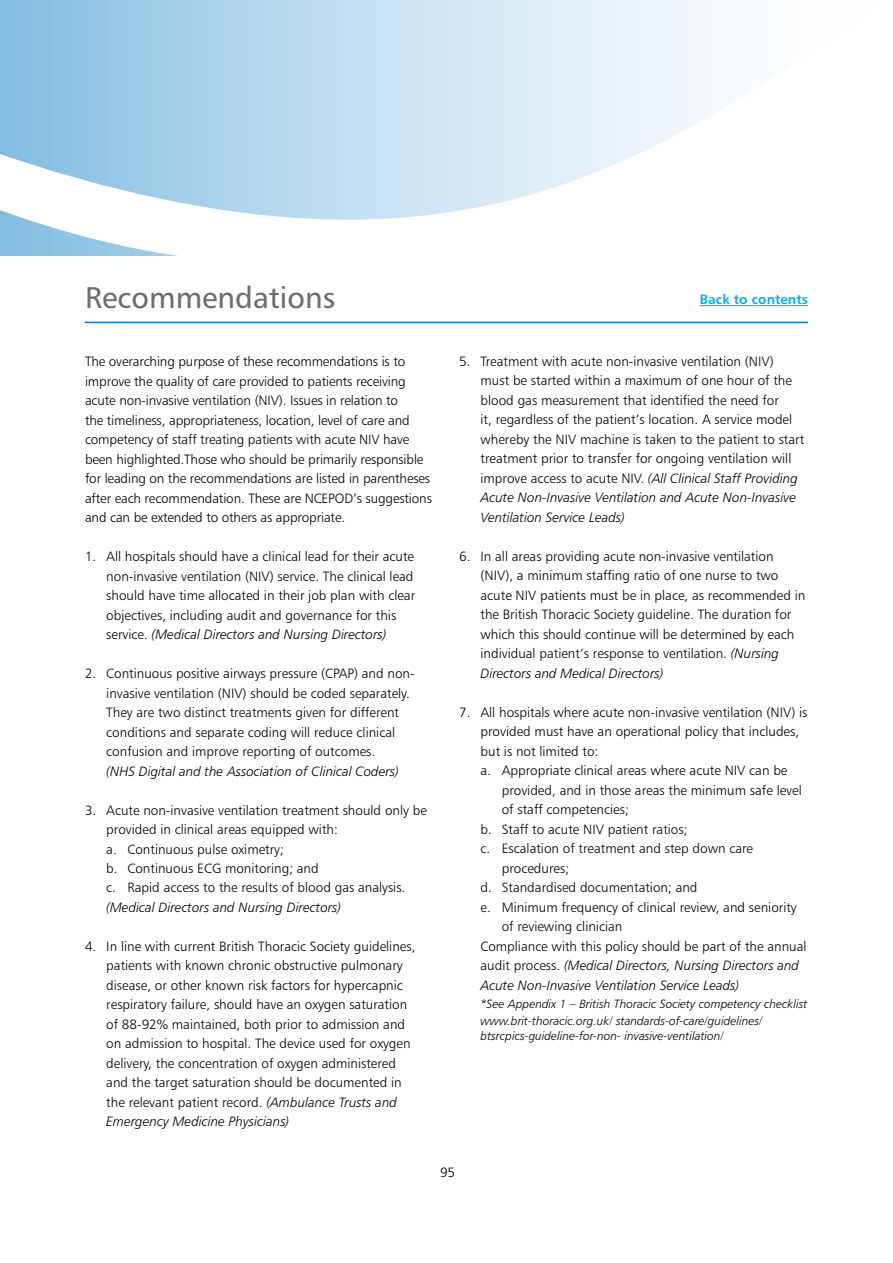
<style>
.page{position:relative;width:893px;height:1263px;background:#fff}
.page>*{position:absolute;margin:0;border:0;box-sizing:border-box;transform-origin:0 0}
.t1{font:30px "Humanist 777 BT Roman B";color:#6d6e71}
.t2{font:13.5px/19.5px "Humanist 777 BT Light B";color:#000}
.t3{font:13.5px/19.5px "Humanist 777 BT Light Italic B";color:#000}
.t4{font:13.5px "Humanist 777 BT Bold B";color:#00aeef}
.t5{font:12px/16.5px "Humanist 777 BT Light Italic B";color:#000}
.s1{font-family:"Humanist 777 BT Light B"}
.s2{font-family:"Humanist 777 BT Light Italic B"}
</style>
<div class="page">
<svg style="left:0;top:2px;width:370px;height:254px"></svg>
<hr style="left:85px;top:322px;width:723px;height:1px;background:#0079c1">
<svg style="left:370px;top:0;width:359px;height:220px"></svg>
<hr style="left:700px;top:305px;width:108px;height:1px;background:#00aeef">
<h1 class="t1" style="left:85px;top:278px;width:252px">Recommendations</h1>
<p class="t4" style="left:700px;top:291px;width:109px">Back to contents</p>
<p class="t2" style="left:85px;top:351px;width:348px">The overarching purpose of these recommendations is to improve the quality of care provided to patients receiving acute non-invasive ventilation (NIV). Issues in relation to<br>the timeliness, appropriateness, location, level of care and competency of staff treating patients with acute NIV have been highlighted.Those who should be primarily responsible for leading on the recommendations are listed in parentheses after each recommendation. These are NCEPOD’s suggestions and can be extended to others as appropriate.</p>
<p class="t2" style="left:106px;top:546px;width:310px;text-align:justify;text-indent:-21px">1. All hospitals should have a clinical lead for their acute non-invasive ventilation (NIV) service. The clinical lead should have time allocated in their job plan with clear objectives, including audit and governance for this</p>
<p class="t3" style="left:106px;top:624px;width:282px"><span class="s1">service.</span> (Medical Directors and Nursing Directors)</p>
<p class="t2" style="left:106px;top:663px;width:310px;text-indent:-21px">2. Continuous positive airways pressure (CPAP) and non&shy;invasive ventilation (NIV) should be coded separately.<br>They are two distinct treatments given for different conditions and separate coding will reduce clinical confusion and improve reporting of outcomes.</p>
<p class="t3" style="left:106px;top:761px;width:294px">(NHS Digital and the Association of Clinical Coders)</p>
<p class="t2" style="left:106px;top:800px;width:322px;text-indent:-21px">3. Acute non-invasive ventilation treatment should only be provided in clinical areas equipped with:<br>a. Continuous pulse oximetry;<br>b. Continuous ECG monitoring; and<br>c. Rapid access to the results of blood gas analysis.</p>
<p class="t3" style="left:106px;top:897px;width:236px">(Medical Directors and Nursing Directors)</p>
<p class="t2" style="left:106px;top:936px;width:311px;text-indent:-21px">4. In line with current British Thoracic Society guidelines, patients with known chronic obstructive pulmonary disease, or other known risk factors for hypercapnic respiratory failure, should have an oxygen saturation of 88-92% maintained, both prior to admission and on admission to hospital. The device used for oxygen delivery, the concentration of oxygen administered and the target saturation should be documented in the relevant patient record. <span class="s2">(Ambulance Trusts and</span></p>
<p class="t3" style="left:106px;top:1112px;width:184px">Emergency Medicine Physicians)</p>
<p class="t2" style="left:480px;top:351px;width:325px;text-indent:-21px">5. Treatment with acute non-invasive ventilation (NIV) must be started within a maximum of one hour of the blood gas measurement that identified the need for<br>it, regardless of the patient’s location. A service model whereby the NIV machine is taken to the patient to start treatment prior to transfer for ongoing ventilation will</p>
<p class="t3" style="left:480px;top:468px;width:319px"><span class="s1">improve access to acute NIV.</span> (All Clinical Staff Providing<br>Acute Non-Invasive Ventilation and Acute Non-Invasive<br>Ventilation Service Leads)</p>
<p class="t2" style="left:480px;top:546px;width:326px;text-indent:-21px">6. In all areas providing acute non-invasive ventilation (NIV), a minimum staffing ratio of one nurse to two acute NIV patients must be in place, as recommended in the British Thoracic Society guideline. The duration for which this should continue will be determined by each individual patient’s response to ventilation. <span class="s2">(Nursing</span></p>
<p class="t3" style="left:480px;top:663px;width:184px">Directors and Medical Directors)</p>
<p class="t2" style="left:480px;top:702px;width:328px;text-indent:-21px">7. All hospitals where acute non-invasive ventilation (NIV) is provided must have an operational policy that includes, but is not limited to:<br>a. Appropriate clinical areas where acute NIV can be</p>
<p class="t2" style="left:502px;top:780px;width:301px">provided, and in those areas the minimum safe level</p>
<p class="t2" style="left:502px;top:800px;width:129px">of staff competencies;</p>
<p class="t2" style="left:480px;top:819px;width:209px">b. Staff to acute NIV patient ratios;</p>
<p class="t2" style="left:480px;top:839px;width:274px">c. Escalation of treatment and step down care</p>
<p class="t2" style="left:502px;top:858px;width:69px">procedures;</p>
<p class="t2" style="left:480px;top:878px;width:219px">d. Standardised documentation; and</p>
<p class="t2" style="left:480px;top:897px;width:318px">e. Minimum frequency of clinical review, and seniority</p>
<p class="t2" style="left:502px;top:917px;width:122px">of reviewing clinician</p>
<p class="t2" style="left:480px;top:936px;width:328px">Compliance with this policy should be part of the annual</p>
<p class="t3" style="left:480px;top:956px;width:320px"><span class="s1">audit process.</span> (Medical Directors, Nursing Directors and<br>Acute Non-Invasive Ventilation Service Leads)</p>
<p class="t5" style="left:480px;top:995px;width:328px">*See Appendix 1 – British Thoracic Society competency checklist www.brit-thoracic.org.uk/ standards-of-care/guidelines/</p>
<p class="t5" style="left:480px;top:1027px;width:245px">btsrcpics-guideline-for-non- invasive-ventilation/</p>
<p class="t2" style="left:440px;top:1162px;width:17px">95</p>
</div>
